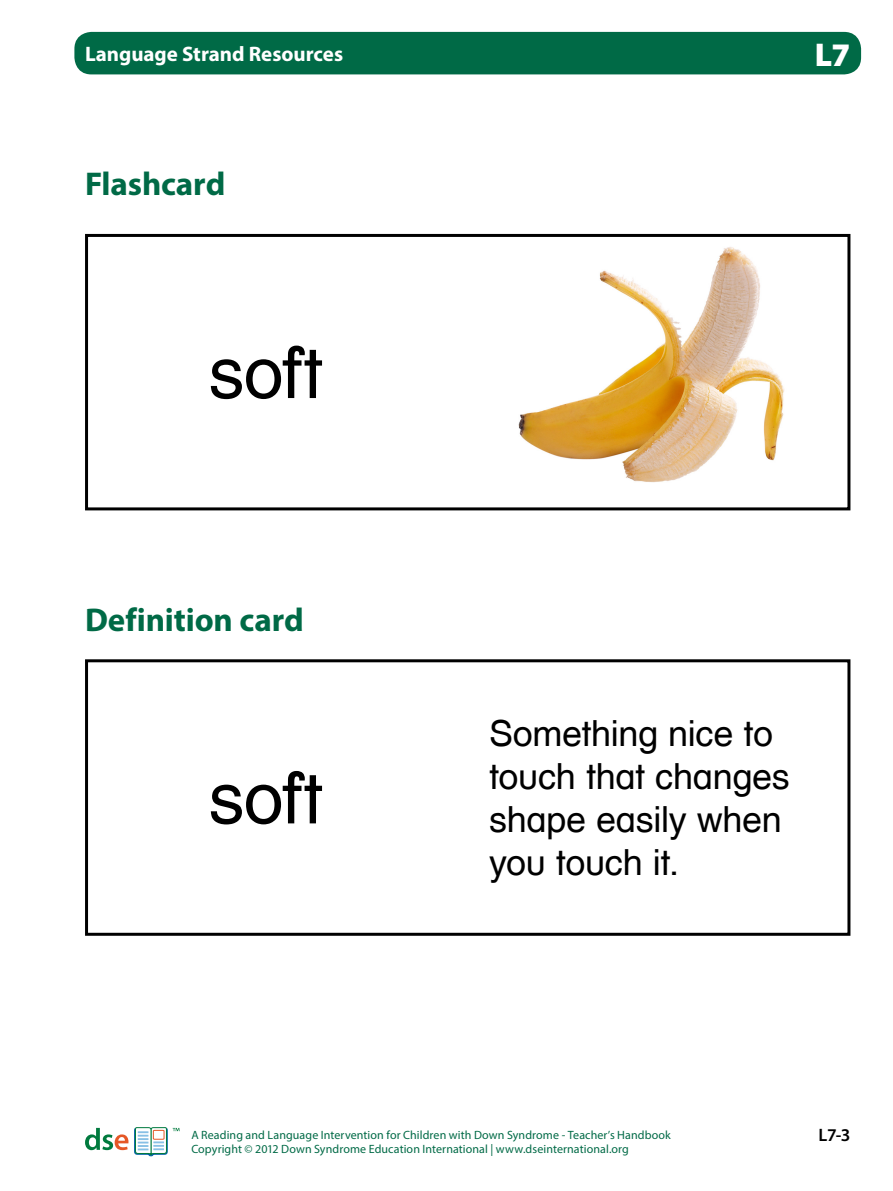
<style>
.page{position:relative;width:893px;height:1191px;background:#fff}
.page>*{position:absolute;margin:0;border:0;box-sizing:border-box;transform-origin:0 0}
.card-text{font:72px "Helvetica Textbook Com";letter-spacing:-.015em;color:#000}
.card-definition{font:36px/43.2px "Helvetica Textbook Com";letter-spacing:-.01em;color:#000}
.heading-1{font:700 33px "Myriad Pro";letter-spacing:-.005em;color:#006a46}
.t1{font:900 33px "Myriad Pro";color:#fff}
.t2{font:700 21px "Myriad Pro";letter-spacing:-.005em;color:#fff}
.t3{font:600 18px "Myriad Pro";color:#000}
.t4{font:12px "Myriad Pro";letter-spacing:.005em;color:#006a46}
</style>
<div class="page">
<svg style="left:85px;top:1127px;width:43px;height:23px"></svg>
<svg style="left:134px;top:1127px;width:46px;height:29px"></svg>
<div style="left:74px;top:32px;width:787px;height:42px;background:#006a46;border-radius:17px"></div>
<img style="left:518px;top:247px;width:266px;height:236px">
<div style="left:85px;top:234px;width:765px;height:276px;border:3px solid #000"></div>
<div style="left:85px;top:659px;width:765px;height:276px;border:3px solid #000"></div>
<h3 class="t2" style="left:85px;top:40px;width:260px">Language Strand Resources</h3>
<h3 class="t1" style="left:815px;top:36px;width:37px">L7</h3>
<p class="heading-1" style="left:85px;top:162px;width:142px">Flashcard</p>
<p class="card-text" style="left:209px;top:327px;width:116px">soft</p>
<p class="heading-1" style="left:85px;top:598px;width:220px">Definition card</p>
<p class="card-text" style="left:209px;top:752px;width:116px">soft</p>
<p class="card-definition" style="left:489px;top:711px;width:302px">Something nice to touch that changes shape easily when you touch it.</p>
<p class="t4" style="left:191px;top:1127px;width:481px">A Reading and Language Intervention for Children with Down Syndrome - Teacher’s Handbook</p>
<h3 class="t3" style="left:818px;top:1123px;width:33px">L7-3</h3>
<p class="t4" style="left:191px;top:1141px;width:439px">Copyright © 2012 Down Syndrome Education International | www.dseinternational.org</p>
</div>
